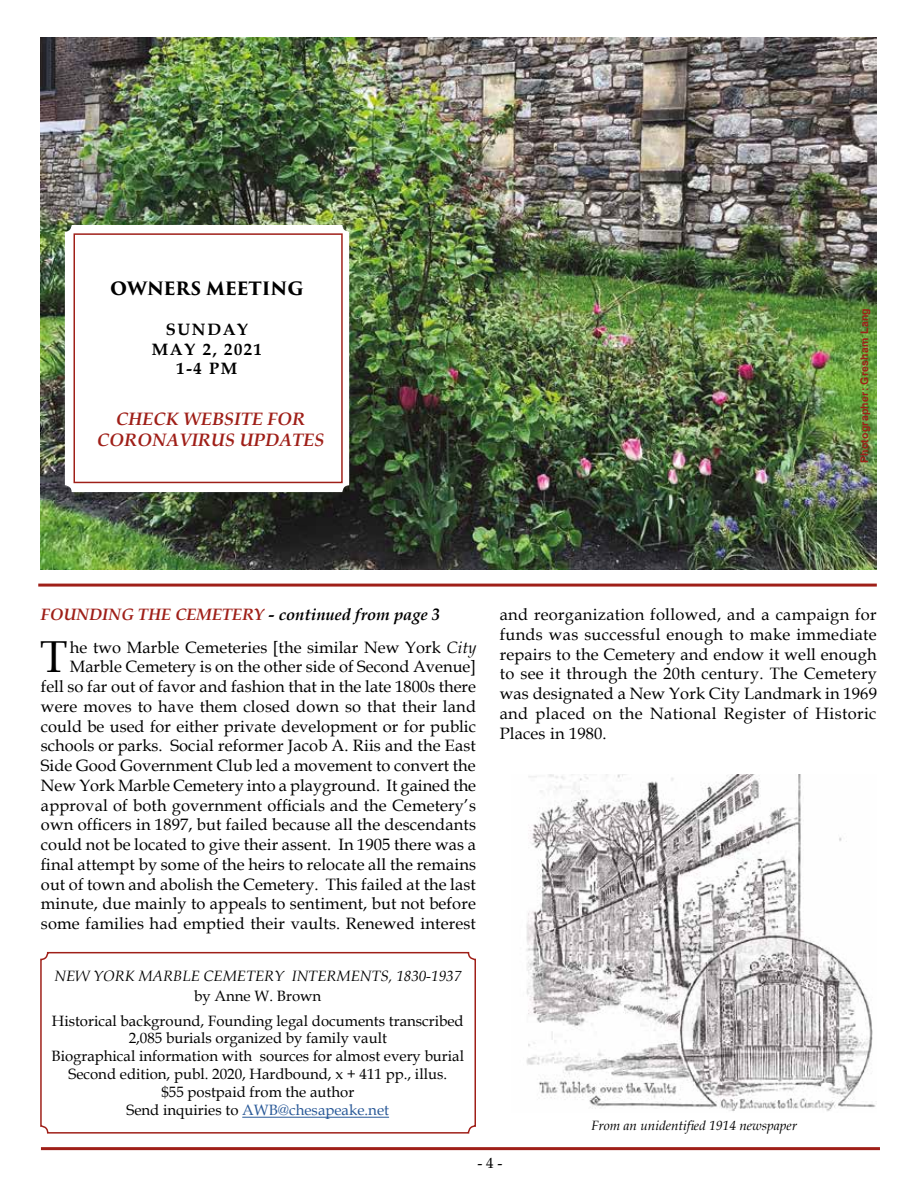
<style>
.page{position:relative;width:918px;height:1188px;background:#fff}
.page>*{position:absolute;margin:0;border:0;box-sizing:border-box;transform-origin:0 0}
.t1{font:44.7px "Book Antiqua";color:#000}
.t2{font:italic 700 18px/21.6px "Book Antiqua";color:#9f1f18;text-align:center}
.t3{font:700 18px "Trajan Pro 3";letter-spacing:-.01em;color:#000}
.t4{font:16.5px/19.8px "Book Antiqua";letter-spacing:.005em;color:#000;text-align:right}
.t5{font:italic 700 16.5px "Book Antiqua";color:#9f1f18}
.t6{font:700 16.5px/19.8px "Book Antiqua";letter-spacing:.1em;color:#000;text-align:center}
.t7{font:15px/18px "Book Antiqua";color:#000;text-align:center}
.t8{font:italic 15px "Book Antiqua";color:#000}
.t9{font:italic 13.5px "Book Antiqua";color:#000}
.t10{font:700 10.5px "Arial";letter-spacing:.025em;color:#9f1f18}
.s1{color:#000}
.s2{font-style:italic}
.s3{color:#285897}
</style>
<div class="page">
<img style="left:41px;top:37px;width:836px;height:532px">
<hr style="left:41px;top:1147px;width:839px;height:3px;background:#9f1f18">
<hr style="left:38px;top:584px;width:839px;height:3px;background:#9f1f18">
<div style="left:65px;top:225px;width:284px;height:267px;background:#fff;border-radius:7px"></div>
<div style="left:74px;top:233px;width:269px;height:250px;border:1px solid #9f1f18"></div>
<img style="left:526px;top:775px;width:351px;height:336px">
<hr style="left:242px;top:1117px;width:147px;height:1px;background:#285897">
<div style="left:40px;top:952px;width:436px;height:182px;border:1px solid #9f1f18;border-radius:7px"></div>
<p class="t3" style="left:110px;top:275px;width:195px">OWNERS MEETING</p>
<p class="t6" style="left:152px;top:319px;width:112px">SUNDAY<br>MAY 2, 2021<br>1-4 PM</p>
<p class="t2" style="left:97px;top:408px;width:229px">CHECK WEBSITE FOR<br>CORONAVIRUS UPDATES</p>
<p class="t10" style="left:857px;top:463px;width:156px;rotate:-90deg">Photographer: Gresham Lang</p>
<p class="t5" style="left:41px;top:603px;width:401px">FOUNDING THE CEMETERY <span class="s1">- continued from page 3</span></p>
<p class="t4" style="left:41px;top:637px;width:437px">he two Marble Cemeteries [the similar New York <span class="s2">City </span>Marble Cemetery is on the other side of Second Avenue]<br>fell so far out of favor and fashion that in the late 1800s there were moves to have them closed down so that their land could be used for either private development or for public schools or parks. Social reformer Jacob A. Riis and the East Side Good Government Club led a movement to convert the New York Marble Cemetery into a playground. It gained the approval of both government officials and the Cemetery’s own officers in 1897, but failed because all the descendants could not be located to give their assent. In 1905 there was a final attempt by some of the heirs to relocate all the remains out of town and abolish the Cemetery. This failed at the last minute, due mainly to appeals to sentiment, but not before some families had emptied their vaults. Renewed interest</p>
<h1 class="t1" style="left:40px;top:626px;width:29px">T</h1>
<p class="t8" style="left:54px;top:965px;width:408px">NEW YORK MARBLE CEMETERY INTERMENTS, 1830-1937</p>
<p class="t7" style="left:52px;top:983px;width:413px;line-height:24.8px">by Anne W. Brown<br>Historical background, Founding legal documents transcribed</p>
<p class="t7" style="left:52px;top:1029px;width:414px">2,085 burials organized by family vault<br>Biographical information with sources for almost every burial Second edition, publ. 2020, Hardbound, x + 411 pp., illus.<br>$55 postpaid from the author<br>Send inquiries to <span class="s3">AWB@chesapeake.net</span></p>
<p class="t4" style="left:500px;top:604px;width:379px;text-align:justify">and reorganization followed, and a campaign for funds was successful enough to make immediate repairs to the Cemetery and endow it well enough to see it through the 20th century. The Cemetery was designated a New York City Landmark in 1969 and placed on the National Register of Historic Places in 1980.</p>
<p class="t9" style="left:591px;top:1116px;width:208px">From an unidentified 1914 newspaper</p>
<p class="t7" style="left:478px;top:1153px;width:26px">- 4 -</p>
</div>
